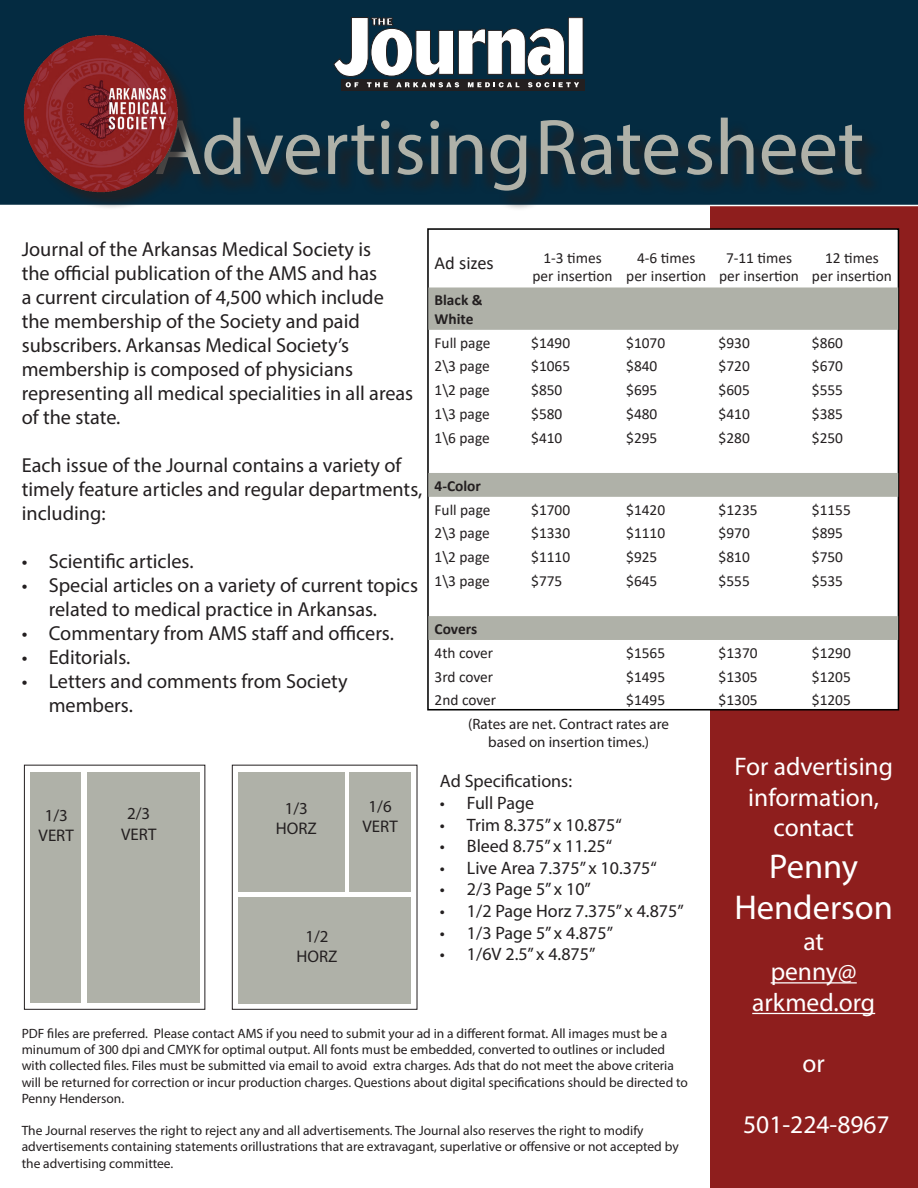
<style>
.page{position:relative;width:918px;height:1188px;background:#fff}
.page>*{position:absolute;margin:0;border:0;box-sizing:border-box;transform-origin:0 0}
.t1{font:79.5px "Myriad Pro";letter-spacing:-.005em;color:#afb1a8}
.t2{font:34.5px/41.4px "Myriad Pro";color:#fff;text-align:center}
.t3{font:25.5px/30.6px "Myriad Pro";color:#fff;text-align:center}
.t4{font:20.25px/24px "Myriad Pro";color:#231f20}
.t5{font:18.45px "Calibri";color:#231f20}
.t6{font:18px "Myriad Pro";color:#231f20}
.t7{font:16.8px/20.2px "Myriad Pro";color:#231f20;text-align:center}
.t8{font:15.45px "Calibri";color:#231f20}
.t9{font:700 15.45px/18.5px "Calibri";color:#231f20}
.t10{font:15px "Myriad Pro";color:#231f20}
.t11{font:13.5px/16.2px "Myriad Pro";color:#231f20}
</style>
<div class="page">
<div style="left:710px;top:207px;width:208px;height:981px;background:#8e1e1d"></div>
<div style="left:427px;top:228px;width:472px;height:483px;background:#fff;border:2px solid #000"></div>
<div style="left:0;top:0;width:918px;height:205px;background:#042b41"></div>
<svg style="left:428px;top:287px;width:470px;height:353px"></svg>
<div style="left:568px;top:18px;width:15px;height:56px;background:#fff"></div>
<div style="left:341px;top:79px;width:243px;height:12px;background:#231f20"></div>
<svg style="left:333px;top:17px;width:246px;height:70px"></svg>
<div style="left:160px;top:121px;width:723px;height:91px;background:#231f20;opacity:.75"></div>
<div style="left:24px;top:765px;width:181px;height:245px;border:1px solid #231f20"></div>
<div style="left:30px;top:772px;width:51px;height:231px;background:#afb1a8"></div>
<div style="left:87px;top:772px;width:113px;height:231px;background:#afb1a8"></div>
<div style="left:232px;top:765px;width:185px;height:245px;border:1px solid #231f20"></div>
<div style="left:238px;top:772px;width:107px;height:120px;background:#afb1a8"></div>
<div style="left:350px;top:772px;width:61px;height:120px;background:#afb1a8"></div>
<div style="left:238px;top:897px;width:173px;height:107px;background:#afb1a8"></div>
<div style="left:27px;top:38px;width:169px;height:172px;background:#231f20;opacity:.75"></div>
<img style="left:22px;top:33px;width:160px;height:160px">
<hr style="left:771px;top:982px;width:86px;height:2px;background:#fff">
<hr style="left:752px;top:1013px;width:123px;height:1px;background:#fff">
<p class="t1" style="left:154px;top:98px;width:712px">Advertising Rate sheet</p>
<p class="t4" style="left:22px;top:237px;width:393px">Journal of the Arkansas Medical Society is<br>the official publication of the AMS and has<br>a current circulation of 4,500 which include the membership of the Society and paid subscribers. Arkansas Medical Society’s membership is composed of physicians representing all medical specialities in all areas of the state.</p>
<p class="t4" style="left:22px;top:453px;width:402px">Each issue of the Journal contains a variety of timely feature articles and regular departments, including:</p>
<p class="t4" style="left:22px;top:549px;width:173px">• Scientific articles.</p>
<p class="t4" style="left:49px;top:573px;width:371px;text-indent:-27px">• Special articles on a variety of current topics related to medical practice in Arkansas.</p>
<p class="t4" style="left:22px;top:621px;width:374px">• Commentary from AMS staff and officers.</p>
<p class="t4" style="left:22px;top:645px;width:110px">• Editorials.</p>
<p class="t4" style="left:49px;top:669px;width:300px;text-indent:-27px">• Letters and comments from Society members.</p>
<p class="t7" style="left:45px;top:805px;width:25px">1/3</p>
<p class="t7" style="left:39px;top:825px;width:37px">VERT</p>
<p class="t7" style="left:127px;top:803px;width:25px">2/3</p>
<p class="t7" style="left:121px;top:824px;width:37px">VERT</p>
<p class="t7" style="left:285px;top:798px;width:25px">1/3</p>
<p class="t7" style="left:276px;top:818px;width:42px">HORZ</p>
<p class="t7" style="left:363px;top:796px;width:37px">1/6<br>VERT</p>
<p class="t7" style="left:306px;top:926px;width:25px">1/2</p>
<p class="t7" style="left:297px;top:946px;width:42px">HORZ</p>
<p class="t5" style="left:435px;top:250px;width:61px">Ad sizes</p>
<p class="t8" style="left:543px;top:247px;width:60px">1-3 times</p>
<p class="t8" style="left:533px;top:265px;width:82px">per insertion</p>
<p class="t8" style="left:637px;top:247px;width:60px">4-6 times</p>
<p class="t8" style="left:626px;top:265px;width:82px">per insertion</p>
<p class="t8" style="left:726px;top:247px;width:68px">7-11 times</p>
<p class="t8" style="left:719px;top:265px;width:82px">per insertion</p>
<p class="t8" style="left:825px;top:247px;width:55px">12 times</p>
<p class="t8" style="left:812px;top:265px;width:82px">per insertion</p>
<p class="t9" style="left:435px;top:291px;width:50px">Black &amp;<br>White</p>
<p class="t8" style="left:435px;top:332px;width:57px">Full page</p>
<p class="t8" style="left:531px;top:332px;width:41px">$1490</p>
<p class="t8" style="left:626px;top:332px;width:41px">$1070</p>
<p class="t8" style="left:719px;top:332px;width:33px">$930</p>
<p class="t8" style="left:812px;top:332px;width:33px">$860</p>
<p class="t8" style="left:435px;top:356px;width:57px">2\3 page</p>
<p class="t8" style="left:531px;top:356px;width:41px">$1065</p>
<p class="t8" style="left:626px;top:356px;width:33px">$840</p>
<p class="t8" style="left:719px;top:356px;width:33px">$720</p>
<p class="t8" style="left:812px;top:356px;width:33px">$670</p>
<p class="t8" style="left:435px;top:379px;width:57px">1\2 page</p>
<p class="t8" style="left:531px;top:379px;width:33px">$850</p>
<p class="t8" style="left:626px;top:379px;width:33px">$695</p>
<p class="t8" style="left:719px;top:379px;width:33px">$605</p>
<p class="t8" style="left:812px;top:379px;width:33px">$555</p>
<p class="t8" style="left:435px;top:403px;width:57px">1\3 page</p>
<p class="t8" style="left:531px;top:403px;width:33px">$580</p>
<p class="t8" style="left:626px;top:403px;width:33px">$480</p>
<p class="t8" style="left:719px;top:403px;width:33px">$410</p>
<p class="t8" style="left:812px;top:403px;width:33px">$385</p>
<p class="t8" style="left:435px;top:427px;width:57px">1\6 page</p>
<p class="t8" style="left:531px;top:427px;width:33px">$410</p>
<p class="t8" style="left:626px;top:427px;width:33px">$295</p>
<p class="t8" style="left:719px;top:427px;width:33px">$280</p>
<p class="t8" style="left:812px;top:427px;width:33px">$250</p>
<p class="t9" style="left:435px;top:476px;width:48px">4-Color</p>
<p class="t8" style="left:435px;top:499px;width:57px">Full page</p>
<p class="t8" style="left:531px;top:499px;width:41px">$1700</p>
<p class="t8" style="left:626px;top:499px;width:41px">$1420</p>
<p class="t8" style="left:719px;top:499px;width:41px">$1235</p>
<p class="t8" style="left:812px;top:499px;width:41px">$1155</p>
<p class="t8" style="left:435px;top:523px;width:57px">2\3 page</p>
<p class="t8" style="left:531px;top:523px;width:41px">$1330</p>
<p class="t8" style="left:626px;top:523px;width:41px">$1110</p>
<p class="t8" style="left:719px;top:523px;width:33px">$970</p>
<p class="t8" style="left:812px;top:523px;width:33px">$895</p>
<p class="t8" style="left:435px;top:546px;width:57px">1\2 page</p>
<p class="t8" style="left:531px;top:546px;width:41px">$1110</p>
<p class="t8" style="left:626px;top:546px;width:33px">$925</p>
<p class="t8" style="left:719px;top:546px;width:33px">$810</p>
<p class="t8" style="left:812px;top:546px;width:33px">$750</p>
<p class="t8" style="left:435px;top:570px;width:57px">1\3 page</p>
<p class="t8" style="left:531px;top:570px;width:33px">$775</p>
<p class="t8" style="left:626px;top:570px;width:33px">$645</p>
<p class="t8" style="left:719px;top:570px;width:33px">$555</p>
<p class="t8" style="left:812px;top:570px;width:33px">$535</p>
<p class="t9" style="left:435px;top:619px;width:44px">Covers</p>
<p class="t8" style="left:435px;top:642px;width:60px">4th cover</p>
<p class="t8" style="left:626px;top:642px;width:41px">$1565</p>
<p class="t8" style="left:719px;top:642px;width:41px">$1370</p>
<p class="t8" style="left:812px;top:642px;width:41px">$1290</p>
<p class="t8" style="left:435px;top:666px;width:60px">3rd cover</p>
<p class="t8" style="left:626px;top:666px;width:41px">$1495</p>
<p class="t8" style="left:719px;top:666px;width:41px">$1305</p>
<p class="t8" style="left:812px;top:666px;width:41px">$1205</p>
<p class="t8" style="left:435px;top:690px;width:63px">2nd cover</p>
<p class="t8" style="left:626px;top:690px;width:41px">$1495</p>
<p class="t8" style="left:719px;top:690px;width:41px">$1305</p>
<p class="t8" style="left:812px;top:690px;width:41px">$1205</p>
<p class="t10" style="left:468px;top:715px;width:203px">(Rates are net. Contract rates are</p>
<p class="t10" style="left:488px;top:733px;width:163px">based on insertion times.)</p>
<p class="t6" style="left:440px;top:770px;width:134px">Ad Specifications:</p>
<p class="t6" style="left:440px;top:792px;width:96px">• Full Page</p>
<p class="t6" style="left:440px;top:813px;width:183px">• Trim 8.375” x 10.875“</p>
<p class="t6" style="left:440px;top:835px;width:174px">• Bleed 8.75” x 11.25“</p>
<p class="t6" style="left:440px;top:857px;width:218px">• Live Area 7.375” x 10.375“</p>
<p class="t6" style="left:440px;top:878px;width:153px">• 2/3 Page 5” x 10”</p>
<p class="t6" style="left:440px;top:900px;width:245px">• 1/2 Page Horz 7.375” x 4.875”</p>
<p class="t6" style="left:440px;top:921px;width:175px">• 1/3 Page 5” x 4.875”</p>
<p class="t6" style="left:440px;top:943px;width:157px">• 1/6V 2.5” x 4.875”</p>
<p class="t3" style="left:734px;top:751px;width:160px">For advertising information, contact</p>
<p class="t2" style="left:734px;top:845px;width:160px">Penny<br>Henderson</p>
<p class="t3" style="left:803px;top:925px;width:22px">at</p>
<p class="t3" style="left:752px;top:956px;width:124px">penny@ arkmed.org</p>
<p class="t11" style="left:22px;top:1025px;width:668px">PDF files are preferred. Please contact AMS if you need to submit your ad in a different format. All images must be a minumum of 300 dpi and CMYK for optimal output. All fonts must be embedded, converted to outlines or included with collected files. Files must be submitted via email to avoid extra charges. Ads that do not meet the above criteria will be returned for correction or incur production charges. Questions about digital specifications should be directed to Penny Henderson.</p>
<p class="t11" style="left:22px;top:1122px;width:659px">The Journal reserves the right to reject any and all advertisements. The Journal also reserves the right to modify advertisements containing statements orillustrations that are extravagant, superlative or offensive or not accepted by the advertising committee.</p>
<p class="t3" style="left:803px;top:1048px;width:24px">or</p>
<p class="t3" style="left:743px;top:1109px;width:148px">501-224-8967</p>
</div>
